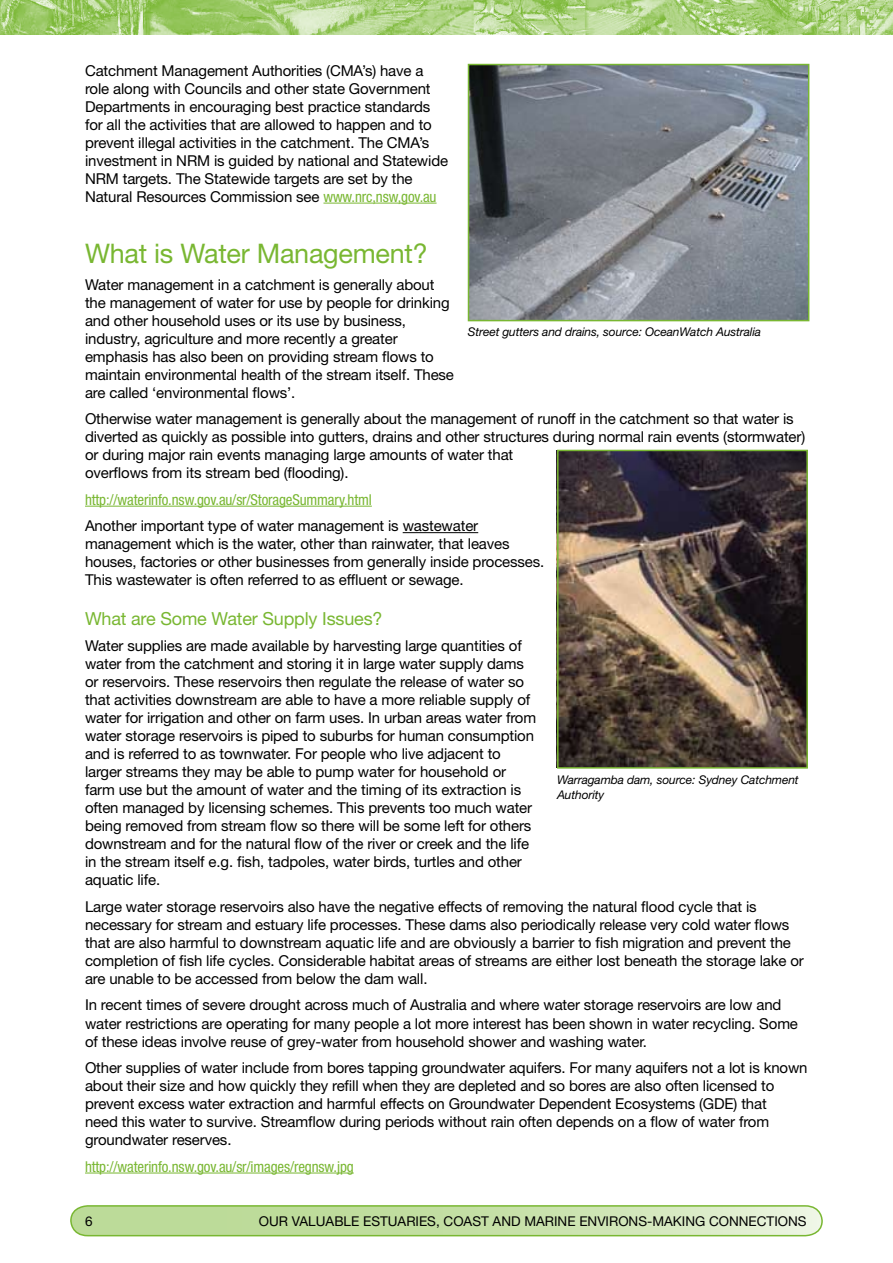
<style>
.page{position:relative;width:893px;height:1263px;background:#fff}
.page>*{position:absolute;margin:0;border:0;box-sizing:border-box;transform-origin:0 0}
.t1{font:27px "Helvetica Neue";letter-spacing:-.01em;color:#79b732}
.t2{font:18px "Helvetica Neue";letter-spacing:-.01em;color:#79b732}
.t3{font:15px/18px "Helvetica Neue";letter-spacing:-.01em;color:#000}
.t4{font:condensed 15px "Helvetica Neue";letter-spacing:-.01em;color:#79b732}
.t5{font:13.5px "Helvetica Neue";color:#000}
.t6{font:italic 12px/15px "Helvetica Neue";letter-spacing:-.01em;color:#000}
.s1{font-stretch:condensed;color:#79b732}
</style>
<div class="page">
<svg style="left:70px;top:1205px;width:753px;height:32px;background:#c3dea3"></svg>
<img style="left:0;top:0;width:893px;height:34px">
<hr style="left:323px;top:203px;width:114px;height:1px;background:#79b732">
<hr style="left:85px;top:506px;width:287px;height:1px;background:#79b732">
<hr style="left:403px;top:532px;width:75px;height:1px;background:#000">
<hr style="left:85px;top:1172px;width:269px;height:1px;background:#79b732">
<img style="left:471px;top:67px;width:335px;height:251px">
<div style="left:468px;top:64px;width:341px;height:257px;border:2px solid #79b732"></div>
<img style="left:556px;top:451px;width:249px;height:316px">
<div style="left:557px;top:450px;width:251px;height:319px;border:2px solid #79b732"></div>
<p class="t3" style="left:85px;top:61px;width:365px">Catchment Management Authorities (CMA’s) have a role along with Councils and other state Government Departments in encouraging best practice standards for all the activities that are allowed to happen and to prevent illegal activities in the catchment. The CMA’s investment in NRM is guided by national and Statewide NRM targets. The Statewide targets are set by the Natural Resources Commission see <span class="s1">www.nrc,nsw,gov.au</span></p>
<h1 class="t1" style="left:85px;top:237px;width:344px">What is Water Management?</h1>
<p class="t3" style="left:85px;top:275px;width:370px">Water management in a catchment is generally about the management of water for use by people for drinking and other household uses or its use by business, industry, agriculture and more recently a greater emphasis has also been on providing stream flows to maintain environmental health of the stream itself. These are called ‘environmental flows’.</p>
<p class="t3" style="left:85px;top:410px;width:722px">Otherwise water management is generally about the management of runoff in the catchment so that water is diverted as quickly as possible into gutters, drains and other structures during normal rain events (stormwater) or during major rain events managing large amounts of water that<br>overflows from its stream bed (flooding).</p>
<p class="t4" style="left:85px;top:491px;width:288px">http://waterinfo.nsw.gov.au/sr/StorageSummary.html</p>
<p class="t3" style="left:85px;top:517px;width:461px">Another important type of water management is wastewater management which is the water, other than rainwater, that leaves houses, factories or other businesses from generally inside processes.<br>This wastewater is often referred to as effluent or sewage.</p>
<p class="t2" style="left:85px;top:608px;width:299px">What are Some Water Supply Issues?</p>
<p class="t3" style="left:85px;top:637px;width:453px">Water supplies are made available by harvesting large quantities of water from the catchment and storing it in large water supply dams or reservoirs. These reservoirs then regulate the release of water so that activities downstream are able to have a more reliable supply of water for irrigation and other on farm uses. In urban areas water from water storage reservoirs is piped to suburbs for human consumption and is referred to as townwater. For people who live adjacent to larger streams they may be able to pump water for household or farm use but the amount of water and the timing of its extraction is often managed by licensing schemes. This prevents too much water being removed from stream flow so there will be some left for others downstream and for the natural flow of the river or creek and the life in the stream itself e.g. fish, tadpoles, water birds, turtles and other aquatic life.</p>
<p class="t3" style="left:85px;top:897px;width:720px">Large water storage reservoirs also have the negative effects of removing the natural flood cycle that is necessary for stream and estuary life processes. These dams also periodically release very cold water flows that are also harmful to downstream aquatic life and are obviously a barrier to fish migration and prevent the completion of fish life cycles. Considerable habitat areas of streams are either lost beneath the storage lake or are unable to be accessed from below the dam wall.</p>
<p class="t3" style="left:85px;top:996px;width:714px">In recent times of severe drought across much of Australia and where water storage reservoirs are low and water restrictions are operating for many people a lot more interest has been shown in water recycling. Some of these ideas involve reuse of grey-water from household shower and washing water.</p>
<p class="t3" style="left:85px;top:1058px;width:724px">Other supplies of water include from bores tapping groundwater aquifers. For many aquifers not a lot is known about their size and how quickly they refill when they are depleted and so bores are also often licensed to prevent excess water extraction and harmful effects on Groundwater Dependent Ecosystems (GDE) that<br>need this water to survive. Streamflow during periods without rain often depends on a flow of water from groundwater reserves.</p>
<p class="t4" style="left:85px;top:1157px;width:270px">http://waterinfo.nsw.gov.au/sr/images/regnsw.jpg</p>
<p class="t6" style="left:468px;top:324px;width:295px">Street gutters and drains, source: OceanWatch Australia</p>
<p class="t6" style="left:557px;top:772px;width:243px">Warragamba dam, source: Sydney Catchment<br>Authority</p>
<p class="t5" style="left:85px;top:1213px;width:9px">6</p>
<p class="t5" style="left:259px;top:1213px;width:549px">OUR VALUABLE ESTUARIES, COAST AND MARINE ENVIRONS-MAKING CONNECTIONS</p>
</div>
